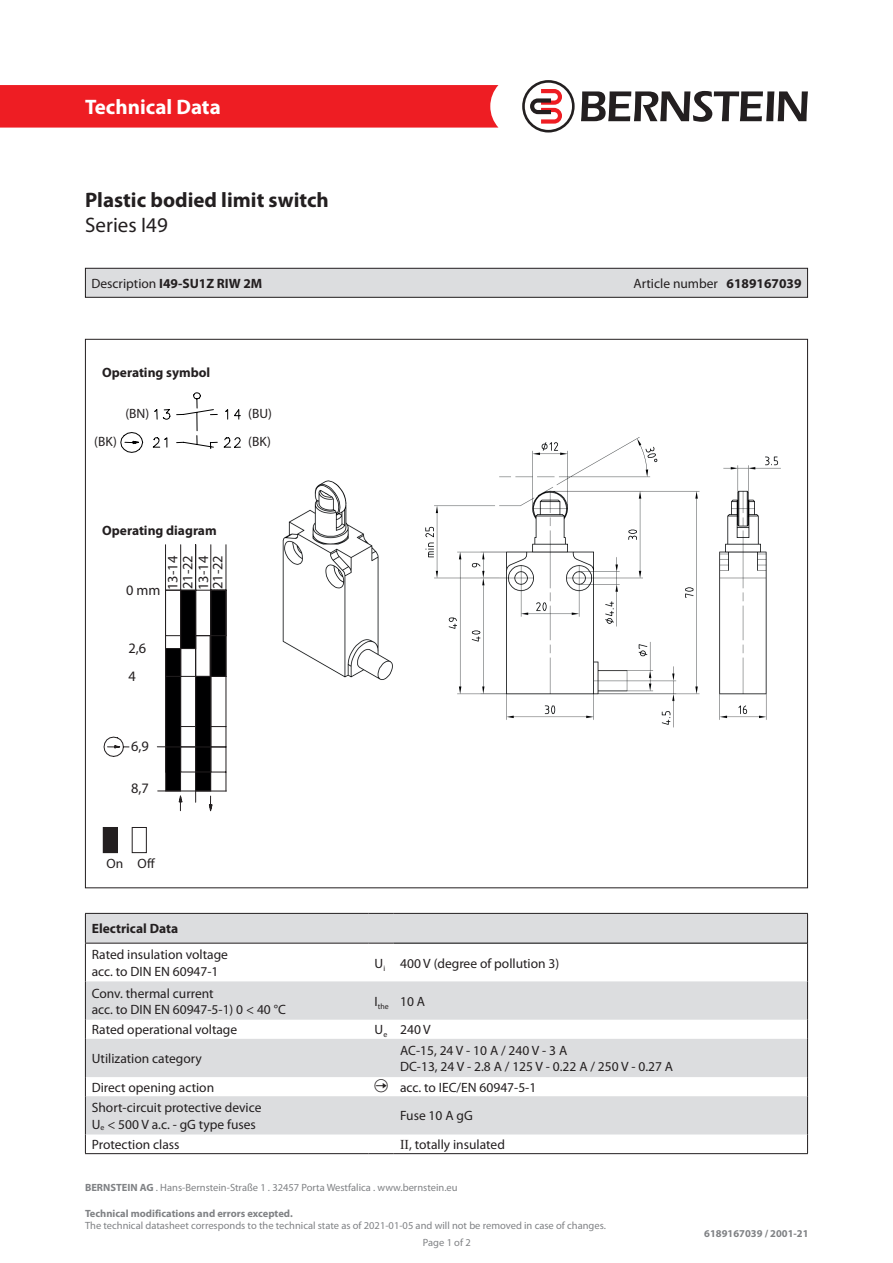
<style>
.page{position:relative;width:893px;height:1263px;background:#fff}
.page>*{position:absolute;margin:0;border:0;box-sizing:border-box;transform-origin:0 0}
.t1{font:700 21px "Myriad Pro";color:#231f20}
.t2{font:700 21px "Myriad Pro";color:#fff}
.t3{font:21px "Myriad Pro";color:#231f20}
.t4{font:14.55px/27.9px "Myriad Pro";color:#231f20}
.t5{font:14.4px/15.5px "Myriad Pro";color:#231f20;text-align:justify}
.t6{font:13.5px "Myriad Pro";color:#231f20}
.t7{font:700 13.5px "Myriad Pro";color:#231f20}
.t8{font:10.5px/16.8px "Myriad Pro";color:#808285}
.t9{font:700 10.5px "Myriad Pro";color:#808285}
.t10{font:7.8px "Myriad Pro";color:#231f20}
.s1{font-weight:400}
.s2{font-weight:700}
.s3{font-family:"Times New Roman"}
</style>
<div class="page">
<div style="left:0;top:85px;width:498px;height:43px;background:#ee1d23"></div>
<svg style="left:581px;top:91px;width:227px;height:31px"></svg>
<svg style="left:522px;top:80px;width:53px;height:53px"></svg>
<svg style="left:104px;top:544px;width:123px;height:267px"></svg>
<img style="left:425px;top:437px;width:356px;height:291px">
<img style="left:282px;top:480px;width:111px;height:200px">
<div style="left:132px;top:827px;width:15px;height:26px;border:1px solid #231f20"></div>
<div style="left:103px;top:827px;width:14px;height:26px;background:#231f20"></div>
<div style="left:103px;top:827px;width:15px;height:26px;border:1px solid #231f20"></div>
<svg style="left:120px;top:392px;width:121px;height:61px"></svg>
<div style="left:85px;top:268px;width:722px;height:29px;background:#dcdddf"></div>
<div style="left:85px;top:268px;width:723px;height:30px;border:1px solid #231f20"></div>
<svg style="left:86px;top:914px;width:721px;height:220px;fill:#dcdddf"></svg>
<hr style="left:807px;top:943px;width:1px;height:38px;background:#231f20">
<hr style="left:807px;top:981px;width:1px;height:39px;background:#231f20">
<svg style="left:807px;top:1020px;width:1px;height:19px"></svg>
<hr style="left:807px;top:1039px;width:1px;height:38px;background:#231f20">
<svg style="left:807px;top:1077px;width:1px;height:19px"></svg>
<hr style="left:807px;top:1096px;width:1px;height:38px;background:#231f20">
<svg style="left:807px;top:1134px;width:1px;height:19px"></svg>
<svg style="left:807px;top:914px;width:1px;height:29px"></svg>
<hr style="left:85px;top:1153px;width:283px;height:1px;background:#231f20">
<svg style="left:368px;top:1153px;width:26px;height:1px"></svg>
<hr style="left:394px;top:1153px;width:414px;height:1px;background:#231f20">
<hr style="left:394px;top:943px;width:413px;height:1px;background:#000">
<hr style="left:85px;top:913px;width:283px;height:1px;background:#231f20">
<svg style="left:85px;top:914px;width:1px;height:29px"></svg>
<svg style="left:368px;top:913px;width:26px;height:1px"></svg>
<hr style="left:394px;top:913px;width:414px;height:1px;background:#231f20">
<hr style="left:85px;top:943px;width:283px;height:1px;background:#231f20">
<hr style="left:85px;top:943px;width:1px;height:38px;background:#231f20">
<svg style="left:368px;top:943px;width:26px;height:1px"></svg>
<hr style="left:85px;top:981px;width:1px;height:39px;background:#231f20">
<svg style="left:85px;top:1020px;width:1px;height:19px"></svg>
<hr style="left:85px;top:1039px;width:1px;height:38px;background:#231f20">
<svg style="left:85px;top:1077px;width:1px;height:19px"></svg>
<hr style="left:85px;top:1096px;width:1px;height:38px;background:#231f20">
<svg style="left:85px;top:1134px;width:1px;height:19px"></svg>
<svg style="left:375px;top:1079px;width:13px;height:14px"></svg>
<h1 class="t2" style="left:85px;top:93px;width:137px">Technical Data</h1>
<p class="t1" style="left:85px;top:186px;width:245px">Plastic bodied limit switch</p>
<p class="t3" style="left:85px;top:212px;width:84px">Series I49</p>
<p class="t7" style="left:91px;top:274px;width:172px"><span class="s1">Description</span> I49-SU1Z RIW 2M</p>
<p class="t6" style="left:633px;top:275px;width:170px">Article number <span class="s2">6189167039</span></p>
<p class="t7" style="left:102px;top:364px;width:110px">Operating symbol</p>
<p class="t6" style="left:125px;top:405px;width:25px">(BN)</p>
<p class="t6" style="left:248px;top:405px;width:25px">(BU)</p>
<p class="t6" style="left:94px;top:433px;width:24px">(BK)</p>
<p class="t6" style="left:248px;top:433px;width:24px">(BK)</p>
<p class="t7" style="left:102px;top:522px;width:116px">Operating diagram</p>
<p class="t4" style="left:126px;top:576px;width:36px">0 mm</p>
<p class="t5" style="left:165px;top:590px;width:37px;rotate:-90deg">13-14<br>21-22<br>13-14</p>
<p class="t5" style="left:210px;top:589px;width:36px;rotate:-90deg">21-22</p>
<p class="t4" style="left:128px;top:634px;width:19px">2,6<br>4</p>
<p class="t4" style="left:131px;top:731px;width:19px">6,9</p>
<p class="t4" style="left:131px;top:774px;width:19px">8,7</p>
<p class="t6" style="left:106px;top:855px;width:50px">On Off</p>
<p class="t7" style="left:92px;top:920px;width:88px">Electrical Data</p>
<p class="t6" style="left:92px;top:946px;width:138px">Rated insulation voltage</p>
<p class="t6" style="left:92px;top:963px;width:128px">acc. to DIN EN 60947-1</p>
<p class="t6" style="left:92px;top:985px;width:123px">Conv. thermal current</p>
<p class="t6" style="left:92px;top:1001px;width:196px">acc. to DIN EN 60947-5-1) 0 &lt; 40 °C</p>
<p class="t6" style="left:375px;top:955px;width:12px">U<sub>i</sub></p>
<p class="t6" style="left:400px;top:955px;width:161px">400 V (degree of pollution 3)</p>
<p class="t10" style="left:375px;top:1001px;width:16px"><sup>I</sup>the</p>
<p class="t6" style="left:400px;top:993px;width:26px">10 A</p>
<p class="t6" style="left:92px;top:1021px;width:147px">Rated operational voltage</p>
<p class="t6" style="left:375px;top:1021px;width:14px">U<sub>e</sub></p>
<p class="t6" style="left:400px;top:1021px;width:32px">240 V</p>
<p class="t6" style="left:92px;top:1050px;width:112px">Utilization category</p>
<p class="t6" style="left:400px;top:1042px;width:169px">АС-15, 24 V - 10 A / 240 V - 3 A</p>
<p class="t6" style="left:400px;top:1058px;width:275px">DC-13, 24 V - 2.8 A / 125 V - 0.22 A / 250 V - 0.27 A</p>
<p class="t6" style="left:92px;top:1079px;width:124px">Direct opening action</p>
<p class="t6" style="left:400px;top:1079px;width:138px">acc. to IEC/EN 60947-5-1</p>
<p class="t6" style="left:92px;top:1099px;width:171px">Short-circuit protective device</p>
<p class="t6" style="left:92px;top:1116px;width:166px">U<sub>e</sub> &lt; 500 V a.c. - gG type fuses</p>
<p class="t6" style="left:400px;top:1107px;width:74px">Fuse 10 A gG</p>
<p class="t6" style="left:92px;top:1136px;width:89px">Protection class</p>
<p class="t6" style="left:400px;top:1136px;width:106px"><span class="s3">II</span>, totally insulated</p>
<p class="t8" style="left:85px;top:1179px;width:374px"><span class="s2">BERNSTEIN AG</span> . Hans-Bernstein-Straße 1 . 32457 Porta Westfalica . www.bernstein.eu</p>
<p class="t9" style="left:85px;top:1206px;width:209px">Technical modifications and errors excepted.</p>
<p class="t8" style="left:423px;top:1217px;width:184px;text-indent:-338px">The technical datasheet corresponds to the technical state as of 2021-01-05 and will not be removed in case of changes.<br>Page 1 of 2</p>
<p class="t9" style="left:704px;top:1227px;width:106px">6189167039 / 2001-21</p>
</div>
